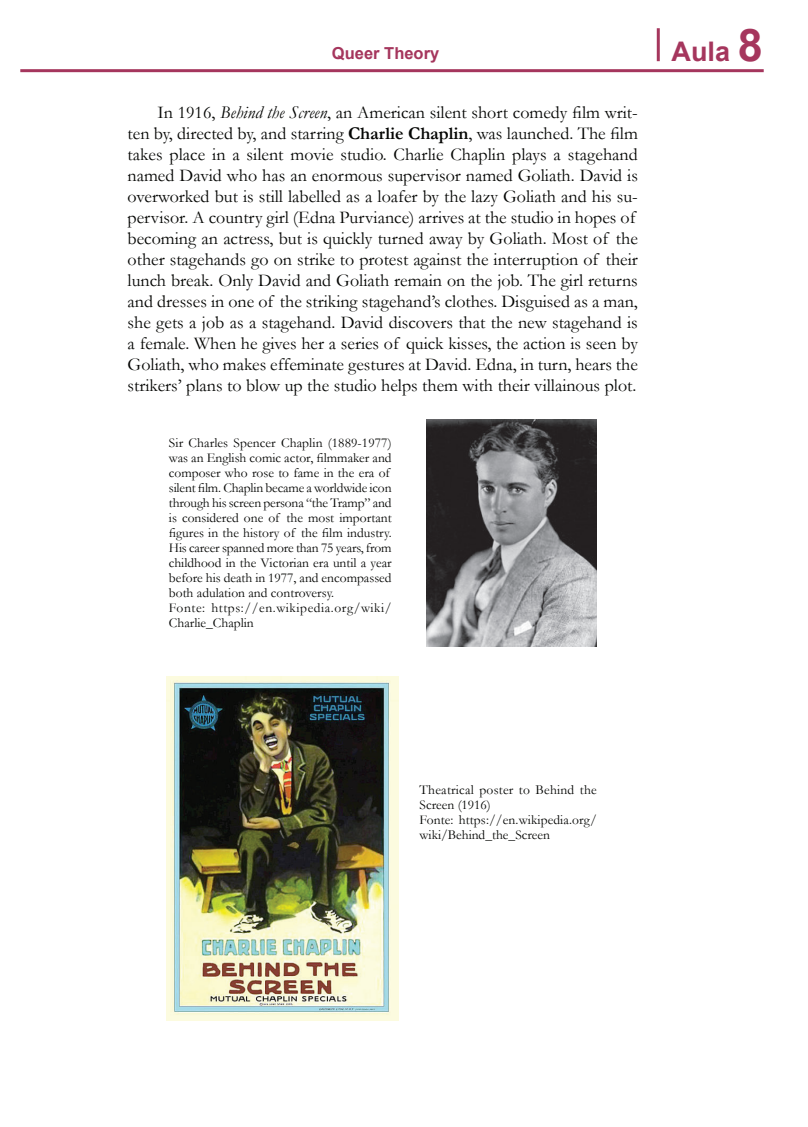
<style>
.page{position:relative;width:808px;height:1127px;background:#fff}
.page>*{position:absolute;margin:0;border:0;box-sizing:border-box;transform-origin:0 0}
.t1{font:700 27px "Arial";color:#a5365d}
.t2{font:18px/21px "Garamond";color:#040503}
.t3{font:700 16.5px "Arial";color:#a5365d}
.t4{font:13.5px/15px "Garamond";color:#040503}
.s1{font-style:italic}
.s2{font-weight:700}
.s3{font-size:45px}
</style>
<div class="page">
<hr style="left:657px;top:28px;width:3px;height:33px;background:#a5365d">
<hr style="left:20px;top:69px;width:744px;height:3px;background:#a5365d">
<img style="left:426px;top:419px;width:171px;height:227px">
<img style="left:166px;top:677px;width:233px;height:344px">
<p class="t3" style="left:332px;top:41px;width:109px">Queer Theory</p>
<p class="t2" style="left:128px;top:101px;width:512px;text-indent:30px">In 1916, <span class="s1">Behind the Screen</span>, an American silent short comedy film writ&shy;ten by, directed by, and starring <span class="s2">Charlie Chaplin</span>, was launched. The film takes place in a silent movie studio. Charlie Chaplin plays a stagehand named David who has an enormous supervisor named Goliath. David is overworked but is still labelled as a loafer by the lazy Goliath and his su&shy;pervisor. A country girl (Edna Purviance) arrives at the studio in hopes of becoming an actress, but is quickly turned away by Goliath. Most of the other stagehands go on strike to protest against the interruption of their lunch break. Only David and Goliath remain on the job. The girl returns and dresses in one of the striking stagehand’s clothes. Disguised as a man, she gets a job as a stagehand. David discovers that the new stagehand is a female. When he gives her a series of quick kisses, the action is seen by Goliath, who makes effeminate gestures at David. Edna, in turn, hears the strikers’ plans to blow up the studio helps them with their villainous plot.</p>
<p class="t4" style="left:169px;top:435px;width:224px">Sir Charles Spencer Chaplin (1889-1977) was an English comic actor, filmmaker and composer who rose to fame in the era of silent film. Chaplin became a worldwide icon through his screen persona “the Tramp” and is considered one of the most important figures in the history of the film industry.<br>His career spanned more than 75 years, from childhood in the Victorian era until a year before his death in 1977, and encompassed both adulation and controversy.<br>Fonte: https://en.wikipedia.org/wiki/ Charlie_Chaplin</p>
<h1 class="t1" style="left:671px;top:32px;width:93px">Aula <span class="s3">8</span></h1>
<p class="t4" style="left:420px;top:782px;width:179px">Theatrical poster to Behind the<br>Screen (1916)<br>Fonte: https://en.wikipedia.org/ wiki/Behind_the_Screen</p>
</div>
